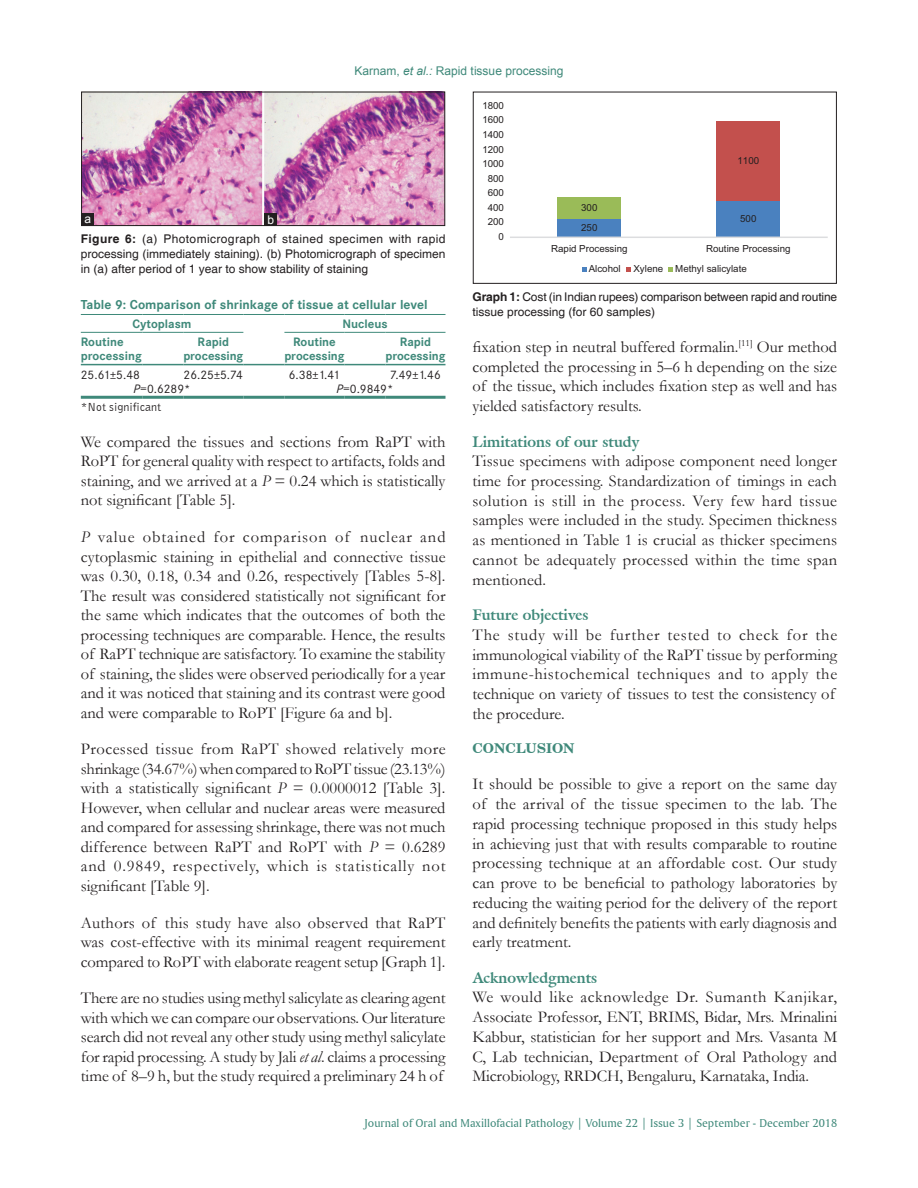
<style>
.page{position:relative;width:918px;height:1188px;background:#fff}
.page>*{position:absolute;margin:0;border:0;box-sizing:border-box;transform-origin:0 0}
.TX{font:16.5px/19.5px "Garamond";color:#231f20;text-align:justify}
.t1{font:700 15px "Galliard IT Cby BT";color:#3f897a}
.t2{font:700 13.5px "Century Schoolbook BT";color:#3f897a}
.TT{font:700 12.75px "Corporate SBQ";color:#3f897a}
.FGC{font:12px/15px "Helvetica";color:#231f20}
.TCH{font:700 12px/14.4px "Corporate SBQ";color:#3f897a;text-align:center}
.t3{font:12px "Amerigo BT Roman A";color:#3f897a}
.TB{font:12px "Corporate SBQ";color:#231f20}
.t4{font:12px "Arial";color:#3f897a}
.TBL{font:12px "Corporate SBQ";color:#231f20}
.TFN{font:12px "Bell Gothic BT";color:#231f20}
.LABEL{font:12px "Arial";color:#fff}
.t5{font:9.75px "Arial";color:#231f20}
.s1{font-style:italic}
.s2{font-weight:700}
</style>
<div class="page">
<hr style="left:243px;top:314px;width:41px;height:1px;background:#3f897a">
<hr style="left:243px;top:364px;width:41px;height:1px;background:#3f897a">
<hr style="left:81px;top:396px;width:61px;height:3px;background:#3f897a">
<hr style="left:142px;top:396px;width:41px;height:3px;background:#3f897a">
<hr style="left:183px;top:396px;width:60px;height:3px;background:#3f897a">
<hr style="left:243px;top:396px;width:41px;height:3px;background:#3f897a">
<hr style="left:284px;top:396px;width:60px;height:3px;background:#3f897a">
<hr style="left:344px;top:396px;width:42px;height:3px;background:#3f897a">
<hr style="left:386px;top:396px;width:60px;height:3px;background:#3f897a">
<hr style="left:81px;top:314px;width:61px;height:1px;background:#3f897a">
<hr style="left:142px;top:314px;width:41px;height:1px;background:#3f897a">
<hr style="left:183px;top:314px;width:60px;height:1px;background:#3f897a">
<hr style="left:284px;top:314px;width:60px;height:1px;background:#3f897a">
<hr style="left:344px;top:314px;width:42px;height:1px;background:#3f897a">
<hr style="left:386px;top:314px;width:60px;height:1px;background:#3f897a">
<hr style="left:81px;top:364px;width:61px;height:1px;background:#3f897a">
<hr style="left:142px;top:364px;width:41px;height:1px;background:#3f897a">
<hr style="left:183px;top:364px;width:60px;height:1px;background:#3f897a">
<hr style="left:284px;top:364px;width:60px;height:1px;background:#3f897a">
<hr style="left:344px;top:364px;width:42px;height:1px;background:#3f897a">
<hr style="left:386px;top:364px;width:60px;height:1px;background:#3f897a">
<hr style="left:81px;top:332px;width:61px;height:1px;background:#3f897a">
<hr style="left:142px;top:332px;width:41px;height:1px;background:#3f897a">
<hr style="left:183px;top:332px;width:60px;height:1px;background:#3f897a">
<hr style="left:284px;top:332px;width:60px;height:1px;background:#3f897a">
<hr style="left:344px;top:332px;width:42px;height:1px;background:#3f897a">
<hr style="left:386px;top:332px;width:60px;height:1px;background:#3f897a">
<div style="left:717px;top:201px;width:63px;height:36px;background:#4a81bf"></div>
<div style="left:558px;top:219px;width:63px;height:18px;background:#4a81bf"></div>
<div style="left:717px;top:121px;width:63px;height:80px;background:#c3504d"></div>
<div style="left:558px;top:197px;width:63px;height:22px;background:#9abb58"></div>
<hr style="left:510px;top:237px;width:318px;height:1px;background:#dcdddf">
<svg style="left:582px;top:267px;width:5px;height:5px"></svg>
<svg style="left:626px;top:267px;width:5px;height:5px"></svg>
<svg style="left:668px;top:267px;width:5px;height:5px"></svg>
<div style="left:473px;top:92px;width:364px;height:192px;border:1px solid #231f20"></div>
<img style="left:83px;top:94px;width:360px;height:130px">
<div style="left:81px;top:92px;width:364px;height:134px;border:1px solid #231f20"></div>
<div style="left:265px;top:213px;width:12px;height:13px;background:#231f20"></div>
<div style="left:81px;top:213px;width:13px;height:13px;background:#231f20"></div>
<p class="t4" style="left:355px;top:63px;width:210px">Karnam, <span class="s1">et al.:</span> Rapid tissue processing</p>
<p class="t5" style="left:482px;top:99px;width:23px">1800</p>
<p class="t5" style="left:482px;top:114px;width:23px">1600</p>
<p class="t5" style="left:482px;top:128px;width:23px">1400</p>
<p class="LABEL" style="left:84px;top:211px;width:8px">a</p>
<p class="LABEL" style="left:268px;top:212px;width:8px">b</p>
<p class="FGC" style="left:81px;top:232px;width:366px;text-align:justify"><span class="s2">Figure 6:</span> (a) Photomicrograph of stained specimen with rapid processing (immediately staining). (b) Photomicrograph of specimen in (a) after period of 1 year to show stability of staining</p>
<p class="TT" style="left:81px;top:297px;width:348px">Table 9: Comparison of shrinkage of tissue at cellular level</p>
<p class="TCH" style="left:133px;top:317px;width:60px">Cytoplasm</p>
<p class="TCH" style="left:342px;top:317px;width:47px">Nucleus</p>
<p class="TCH" style="left:81px;top:334px;width:62px;text-align:left">Routine processing</p>
<p class="TCH" style="left:183px;top:334px;width:62px">Rapid processing</p>
<p class="TCH" style="left:284px;top:334px;width:62px">Routine processing</p>
<p class="TCH" style="left:386px;top:334px;width:62px">Rapid processing</p>
<p class="TB" style="left:81px;top:368px;width:61px">25.61±5.48</p>
<p class="TB" style="left:184px;top:368px;width:61px">26.25±5.74</p>
<p class="TB" style="left:289px;top:368px;width:53px">6.38±1.41</p>
<p class="TB" style="left:390px;top:368px;width:52px">7.49±1.46</p>
<p class="TBL" style="left:134px;top:381px;width:58px"><span class="s1">P</span>=0.6289*</p>
<p class="TBL" style="left:337px;top:381px;width:58px"><span class="s1">P</span>=0.9849*</p>
<p class="TFN" style="left:81px;top:399px;width:82px">*Not significant</p>
<p class="TX" style="left:81px;top:432px;width:366px">We compared the tissues and sections from RaPT with RoPT for general quality with respect to artifacts, folds and staining, and we arrived at a <span class="s1">P</span> = 0.24 which is statistically not significant [Table 5].</p>
<p class="TX" style="left:81px;top:527px;width:366px"><span class="s1">P</span> value obtained for comparison of nuclear and cytoplasmic staining in epithelial and connective tissue was 0.30, 0.18, 0.34 and 0.26, respectively [Tables 5‑8].<br>The result was considered statistically not significant for the same which indicates that the outcomes of both the processing techniques are comparable. Hence, the results of RaPT technique are satisfactory. To examine the stability of staining, the slides were observed periodically for a year and it was noticed that staining and its contrast were good and were comparable to RoPT [Figure 6a and b].</p>
<p class="TX" style="left:81px;top:739px;width:366px">Processed tissue from RaPT showed relatively more shrinkage (34.67%) when compared to RoPT tissue (23.13%) with a statistically significant <span class="s1">P</span> = 0.0000012 [Table 3].<br>However, when cellular and nuclear areas were measured and compared for assessing shrinkage, there was not much difference between RaPT and RoPT with <span class="s1">P</span> = 0.6289 and 0.9849, respectively, which is statistically not significant [Table 9].</p>
<p class="TX" style="left:81px;top:912px;width:366px">Authors of this study have also observed that RaPT was cost‑effective with its minimal reagent requirement compared to RoPT with elaborate reagent setup [Graph 1].</p>
<p class="TX" style="left:81px;top:988px;width:366px">There are no studies using methyl salicylate as clearing agent with which we can compare our observations. Our literature search did not reveal any other study using methyl salicylate for rapid processing. A study by Jali <span class="s1">et al</span>. claims a processing time of 8–9 h, but the study required a preliminary 24 h of</p>
<p class="t5" style="left:482px;top:143px;width:23px">1200</p>
<p class="t5" style="left:482px;top:157px;width:23px">1000</p>
<p class="t5" style="left:488px;top:172px;width:18px">800</p>
<p class="t5" style="left:488px;top:186px;width:18px">600</p>
<p class="t5" style="left:488px;top:201px;width:18px">400</p>
<p class="t5" style="left:488px;top:216px;width:18px">200</p>
<p class="t5" style="left:499px;top:230px;width:7px">0</p>
<p class="t5" style="left:581px;top:201px;width:18px">300</p>
<p class="t5" style="left:581px;top:221px;width:18px">250</p>
<p class="t5" style="left:738px;top:154px;width:23px">1100</p>
<p class="t5" style="left:740px;top:212px;width:18px">500</p>
<p class="t5" style="left:551px;top:242px;width:78px">Rapid Processing</p>
<p class="t5" style="left:706px;top:242px;width:86px">Routine Processing</p>
<p class="t5" style="left:589px;top:262px;width:33px">Alcohol</p>
<p class="t5" style="left:633px;top:262px;width:115px">Xylene Methyl salicylate</p>
<p class="FGC" style="left:472px;top:290px;width:366px"><span class="s2">Graph 1:</span> Cost (in Indian rupees) comparison between rapid and routine tissue processing (for 60 samples)</p>
<p class="TX" style="left:472px;top:336px;width:366px">fixation step in neutral buffered formalin.<sup>[11]</sup> Our method completed the processing in 5–6 h depending on the size of the tissue, which includes fixation step as well and has yielded satisfactory results.</p>
<h2 class="t1" style="left:472px;top:432px;width:168px">Limitations of our study</h2>
<p class="TX" style="left:472px;top:451px;width:366px">Tissue specimens with adipose component need longer time for processing. Standardization of timings in each solution is still in the process. Very few hard tissue samples were included in the study. Specimen thickness as mentioned in Table 1 is crucial as thicker specimens cannot be adequately processed within the time span mentioned.</p>
<h2 class="t1" style="left:472px;top:605px;width:118px">Future objectives</h2>
<p class="TX" style="left:472px;top:624px;width:366px;text-align:left">The study will be further tested to check for the immunological viability of the RaPT tissue by performing immune‑histochemical techniques and to apply the technique on variety of tissues to test the consistency of the procedure.</p>
<h1 class="t2" style="left:472px;top:739px;width:104px">CONCLUSION</h1>
<p class="TX" style="left:472px;top:774px;width:366px">It should be possible to give a report on the same day of the arrival of the tissue specimen to the lab. The rapid processing technique proposed in this study helps in achieving just that with results comparable to routine processing technique at an affordable cost. Our study can prove to be beneficial to pathology laboratories by reducing the waiting period for the delivery of the report and definitely benefits the patients with early diagnosis and early treatment.</p>
<h2 class="t1" style="left:472px;top:968px;width:126px">Acknowledgments</h2>
<p class="TX" style="left:472px;top:987px;width:366px">We would like acknowledge Dr. Sumanth Kanjikar, Associate Professor, ENT, BRIMS, Bidar, Mrs. Mrinalini Kabbur, statistician for her support and Mrs. Vasanta M C, Lab technician, Department of Oral Pathology and Microbiology, RRDCH, Bengaluru, Karnataka, India.</p>
<p class="t3" style="left:365px;top:1116px;width:474px">Journal of Oral and Maxillofacial Pathology | Volume 22 | Issue 3 | September - December 2018</p>
</div>
